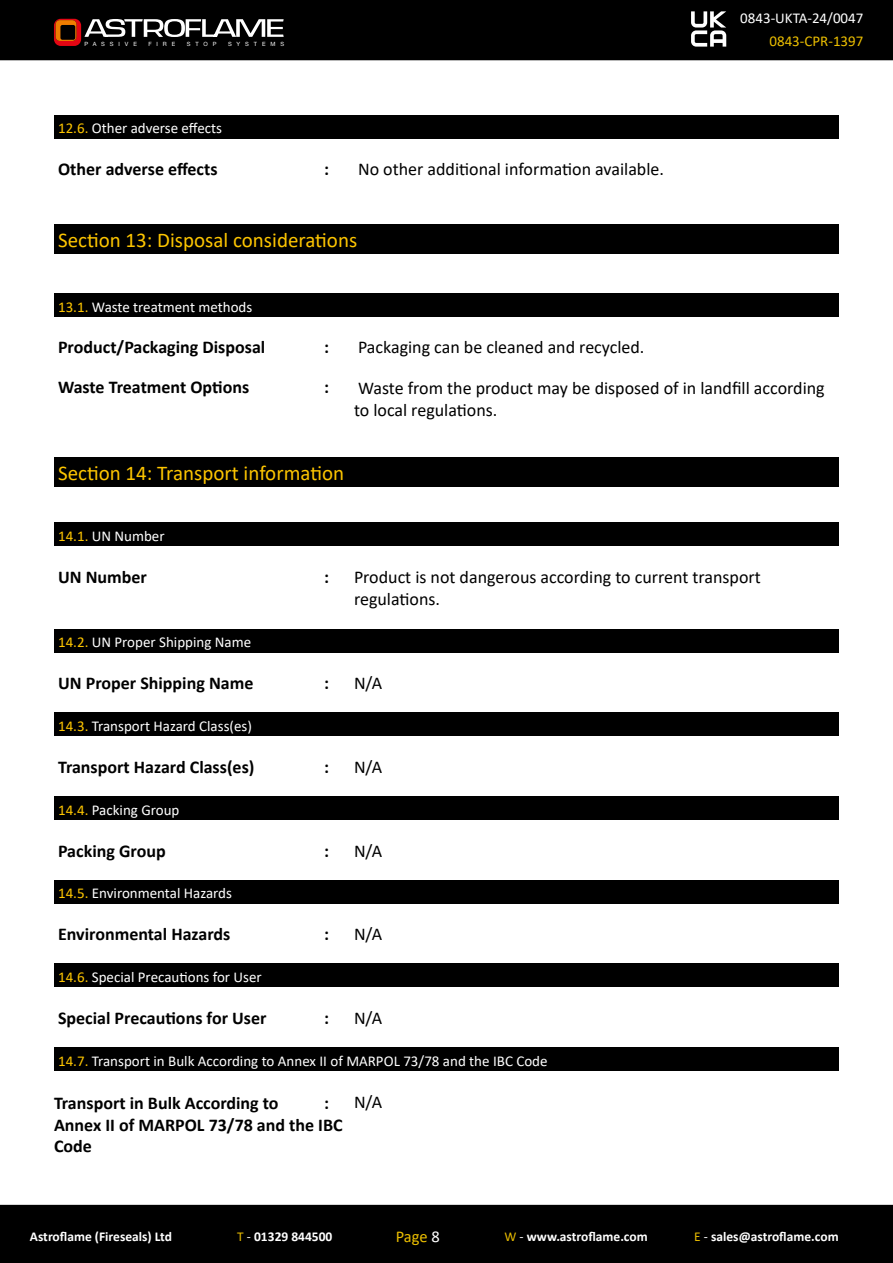
<style>
.page{position:relative;width:893px;height:1263px;background:#fff}
.page>*{position:absolute;margin:0;border:0;box-sizing:border-box;transform-origin:0 0}
.t1{font:21px "Calibri";color:#fdc500}
.t2{font:700 18px/21.6px "Calibri";color:#000}
.t3{font:18px/21.6px "Calibri";color:#000}
.t4{font:16.5px "Calibri";color:#ebbe00}
.t5{font:15px "Calibri";color:#fff}
.t6{font:15px "Calibri";color:#ebbe00}
.t7{font:700 13.5px "Calibri";color:#fff}
.t8{font:5.85px "Helvetica Neue";letter-spacing:.84em;color:#fff}
.s1{color:#fdc500}
.s2{font-weight:400;color:#ebbe00}
.s3{font-weight:400}
.s4{color:#fff}
</style>
<div class="page">
<div style="left:0;top:0;width:893px;height:60px;background:#000"></div>
<svg style="left:54px;top:19px;width:230px;height:27px"></svg>
<div style="left:0;top:1205px;width:893px;height:58px;background:#000"></div>
<svg style="left:691px;top:11px;width:35px;height:36px"></svg>
<div style="left:54px;top:115px;width:785px;height:23px;background:#000"></div>
<div style="left:54px;top:224px;width:785px;height:30px;background:#000"></div>
<div style="left:54px;top:293px;width:785px;height:24px;background:#000"></div>
<div style="left:54px;top:457px;width:785px;height:29px;background:#000"></div>
<div style="left:54px;top:522px;width:785px;height:24px;background:#000"></div>
<div style="left:54px;top:629px;width:785px;height:23px;background:#000"></div>
<div style="left:54px;top:712px;width:785px;height:24px;background:#000"></div>
<div style="left:54px;top:796px;width:785px;height:24px;background:#000"></div>
<div style="left:54px;top:880px;width:785px;height:23px;background:#000"></div>
<div style="left:54px;top:964px;width:785px;height:23px;background:#000"></div>
<div style="left:54px;top:1047px;width:785px;height:24px;background:#000"></div>
<p class="t8" style="left:84px;top:40px;width:54px">PASSIVE</p>
<p class="t8" style="left:148px;top:40px;width:28px">FIRE</p>
<p class="t8" style="left:187px;top:40px;width:31px">STOP</p>
<p class="t8" style="left:228px;top:40px;width:58px">SYSTEMS</p>
<p class="t5" style="left:58px;top:118px;width:165px"><span class="s1">12.6.</span> Other adverse effects</p>
<p class="t2" style="left:58px;top:158px;width:161px">Other adverse effects</p>
<p class="t2" style="left:324px;top:158px;width:6px">:</p>
<p class="t3" style="left:358px;top:158px;width:307px">No other additional information available.</p>
<h1 class="t1" style="left:58px;top:226px;width:301px">Section 13: Disposal considerations</h1>
<p class="t5" style="left:740px;top:7px;width:125px">0843-UKTA-24/0047</p>
<p class="t6" style="left:769px;top:30px;width:95px">0843-CPR-1397</p>
<p class="t5" style="left:58px;top:296px;width:196px"><span class="s1">13.1.</span> Waste treatment methods</p>
<p class="t2" style="left:58px;top:336px;width:209px">Product/Packaging Disposal</p>
<p class="t2" style="left:324px;top:336px;width:6px">:</p>
<p class="t3" style="left:358px;top:335px;width:288px">Packaging can be cleaned and recycled.</p>
<p class="t2" style="left:58px;top:376px;width:193px">Waste Treatment Options</p>
<p class="t2" style="left:324px;top:376px;width:6px">:</p>
<p class="t3" style="left:354px;top:377px;width:472px">Waste from the product may be disposed of in landfill according to local regulations.</p>
<h1 class="t1" style="left:58px;top:458px;width:288px">Section 14: Transport information</h1>
<p class="t5" style="left:58px;top:525px;width:108px"><span class="s1">14.1.</span> UN Number</p>
<p class="t2" style="left:58px;top:565px;width:90px">UN Number</p>
<p class="t2" style="left:324px;top:565px;width:6px">:</p>
<p class="t3" style="left:354px;top:566px;width:408px">Product is not dangerous according to current transport regulations.</p>
<p class="t5" style="left:58px;top:632px;width:195px"><span class="s1">14.2.</span> UN Proper Shipping Name</p>
<p class="t2" style="left:58px;top:672px;width:197px">UN Proper Shipping Name</p>
<p class="t2" style="left:324px;top:672px;width:6px">:</p>
<p class="t3" style="left:354px;top:672px;width:30px">N/A</p>
<p class="t5" style="left:58px;top:715px;width:195px"><span class="s1">14.3.</span> Transport Hazard Class(es)</p>
<p class="t2" style="left:58px;top:756px;width:198px">Transport Hazard Class(es)</p>
<p class="t2" style="left:324px;top:756px;width:6px">:</p>
<p class="t3" style="left:354px;top:756px;width:30px">N/A</p>
<p class="t5" style="left:58px;top:799px;width:123px"><span class="s1">14.4.</span> Packing Group</p>
<p class="t2" style="left:58px;top:839px;width:109px">Packing Group</p>
<p class="t2" style="left:324px;top:839px;width:6px">:</p>
<p class="t3" style="left:354px;top:839px;width:30px">N/A</p>
<p class="t5" style="left:58px;top:883px;width:175px"><span class="s1">14.5.</span> Environmental Hazards</p>
<p class="t2" style="left:58px;top:923px;width:174px">Environmental Hazards</p>
<p class="t2" style="left:324px;top:923px;width:6px">:</p>
<p class="t3" style="left:354px;top:923px;width:30px">N/A</p>
<p class="t5" style="left:58px;top:967px;width:205px"><span class="s1">14.6.</span> Special Precautions for User</p>
<p class="t2" style="left:58px;top:1007px;width:210px">Special Precautions for User</p>
<p class="t2" style="left:324px;top:1007px;width:6px">:</p>
<p class="t3" style="left:354px;top:1007px;width:30px">N/A</p>
<p class="t5" style="left:58px;top:1050px;width:491px"><span class="s1">14.7.</span> Transport in Bulk According to Annex II of MARPOL 73/78 and the IBC Code</p>
<p class="t2" style="left:54px;top:1092px;width:226px">Transport in Bulk According to</p>
<p class="t2" style="left:324px;top:1092px;width:6px">:</p>
<p class="t3" style="left:354px;top:1090px;width:30px">N/A</p>
<p class="t2" style="left:54px;top:1113px;width:290px">Annex II of MARPOL 73/78 and the IBC<br>Code</p>
<p class="t7" style="left:30px;top:1227px;width:144px">Astroflame (Fireseals) Ltd</p>
<p class="t7" style="left:237px;top:1227px;width:97px"><span class="s2">T</span> <span class="s3">-</span> 01329 844500</p>
<p class="t4" style="left:396px;top:1225px;width:46px">Page <span class="s4">8</span></p>
<p class="t7" style="left:505px;top:1227px;width:145px"><span class="s2">W</span> <span class="s3">-</span> www.astroflame.com</p>
<p class="t7" style="left:694px;top:1227px;width:146px"><span class="s2">E</span> <span class="s3">-</span> sales@astroflame.com</p>
</div>
